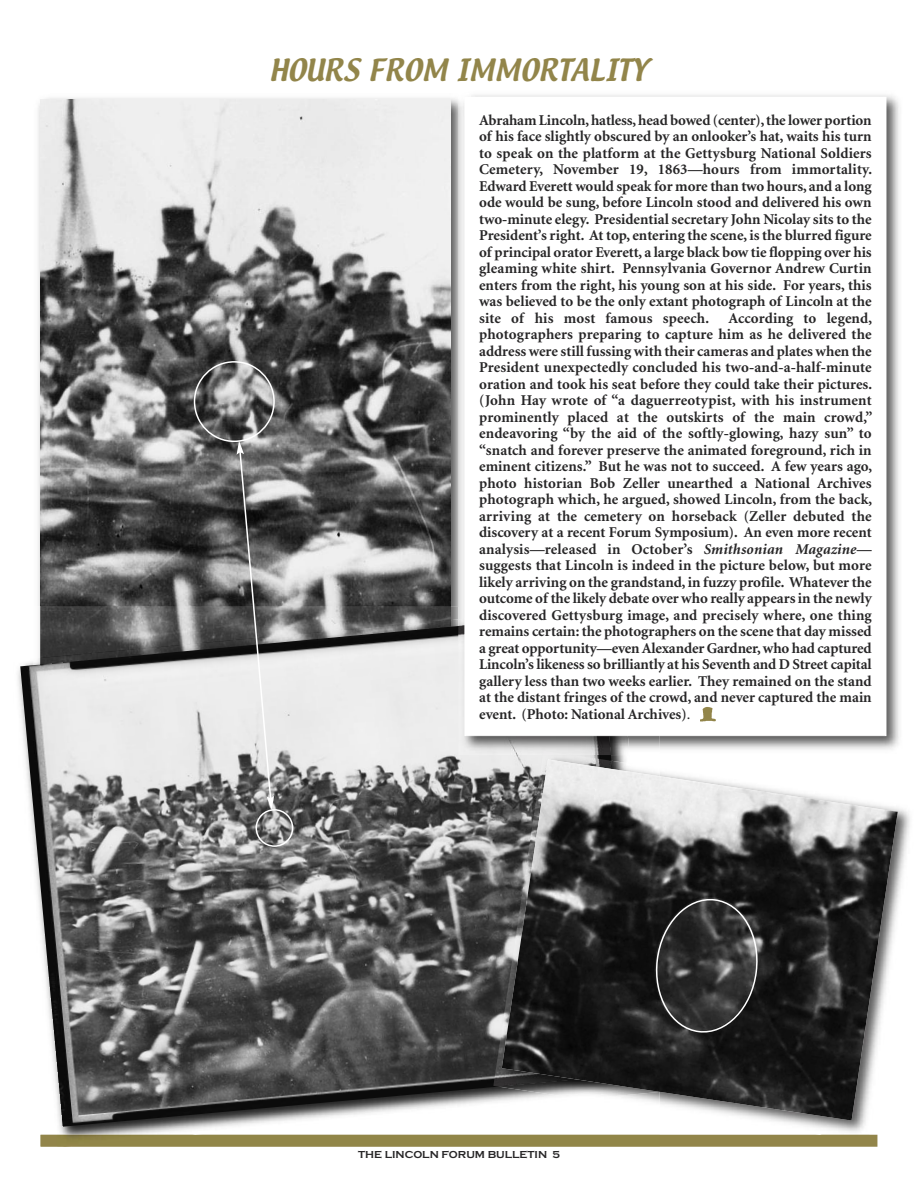
<style>
.page{position:relative;width:918px;height:1188px;background:#fff}
.page>*{position:absolute;margin:0;border:0;box-sizing:border-box;transform-origin:0 0}
.t1{font:27px "Textile";color:#92854a}
.t2{font:700 15px/16.5px "Minion";color:#272627;text-align:justify}
.t3{font:700 10.5px "Copperplate Gothic";color:#272627}
.s1{font-style:italic}
.s2{font-weight:400}
</style>
<div class="page">
<div style="left:41px;top:1135px;width:836px;height:12px;background:#92854a"></div>
<img style="left:38px;top:98px;width:420px;height:508px">
<img style="left:40px;top:100px;width:411px;height:506px">
<img style="left:451px;top:606px;width:7px;height:7px">
<img style="left:40px;top:606px;width:411px;height:7px">
<svg style="left:57px;top:1146px;width:14px;height:1px"></svg>
<img style="left:18px;top:668px;width:622px;height:467px">
<img style="left:20px;top:613px;width:620px;height:514px">
<img style="left:471px;top:95px;width:428px;height:655px">
<img style="left:458px;top:101px;width:6px;height:505px">
<img style="left:630px;top:736px;width:30px;height:19px">
<svg style="left:458px;top:606px;width:6px;height:7px"></svg>
<img style="left:458px;top:613px;width:153px;height:142px">
<div style="left:465px;top:97px;width:421px;height:638px;background:#fff"></div>
<img style="left:700px;top:707px;width:16px;height:15px">
<svg style="left:194px;top:361px;width:99px;height:486px;background:#8a8a8a"></svg>
<img style="left:660px;top:808px;width:250px;height:327px">
<img style="left:493px;top:755px;width:147px;height:332px">
<img style="left:543px;top:751px;width:30px;height:4px">
<img style="left:502px;top:759px;width:396px;height:361px">
<svg style="left:652px;top:896px;width:109px;height:140px;background:#363636"></svg>
<h1 class="t1" style="left:270px;top:56px;width:380px">HOURS FROM IMMORTALITY</h1>
<p class="t2" style="left:479px;top:113px;width:395px">Abraham Lincoln,hatless,head bowed (center),the lower portion of his face slightly obscured by an onlooker’s hat, waits his turn to speak on the platform at the Gettysburg National Soldiers Cemetery, November 19, 1863—hours from immortality.<br>Edward Everett would speak for more than two hours, and a long ode would be sung, before Lincoln stood and delivered his own two-minute elegy. Presidential secretary John Nicolay sits to the President’s right. At top, entering the scene, is the blurred figure of principal orator Everett, a large black bow tie flopping over his gleaming white shirt. Pennsylvania Governor Andrew Curtin enters from the right, his young son at his side. For years, this was believed to be the only extant photograph of Lincoln at the site of his most famous speech.</p>
<p class="t2" style="left:479px;top:311px;width:395px;text-indent:250px">According to legend, photographers preparing to capture him as he delivered the address were still fussing with their cameras and plates when the President unexpectedly concluded his two-and-a-half-minute oration and took his seat before they could take their pictures. (John Hay wrote of “a daguerreotypist, with his instrument prominently placed at the outskirts of the main crowd,” endeavoring “by the aid of the softly-glowing, hazy sun” to “snatch and forever preserve the animated foreground, rich in eminent citizens.” But he was not to succeed. A few years ago, photo historian Bob Zeller unearthed a National Archives photograph which, he argued, showed Lincoln, from the back, arriving at the cemetery on horseback (Zeller debuted the discovery at a recent Forum Symposium). An even more recent analysis—released in October’s <span class="s1">Smithsonian Magazine</span>— suggests that Lincoln is indeed in the picture below, but more likely arriving on the grandstand, in fuzzy profile. Whatever the outcome of the likely debate over who really appears in the newly discovered Gettysburg image, and precisely where, one thing remains certain: the photographers on the scene that day missed a great opportunity—evenAlexander Gardner,who had captured Lincoln’s likeness so brilliantly at his Seventh and D Street capital gallery less than two weeks earlier. They remained on the stand at the distant fringes of the crowd, and never captured the main event. (Photo: National Archives)<span class="s2">.</span></p>
<p class="t3" style="left:358px;top:1148px;width:203px">THE LINCOLN FORUM BULLETIN 5</p>
</div>
